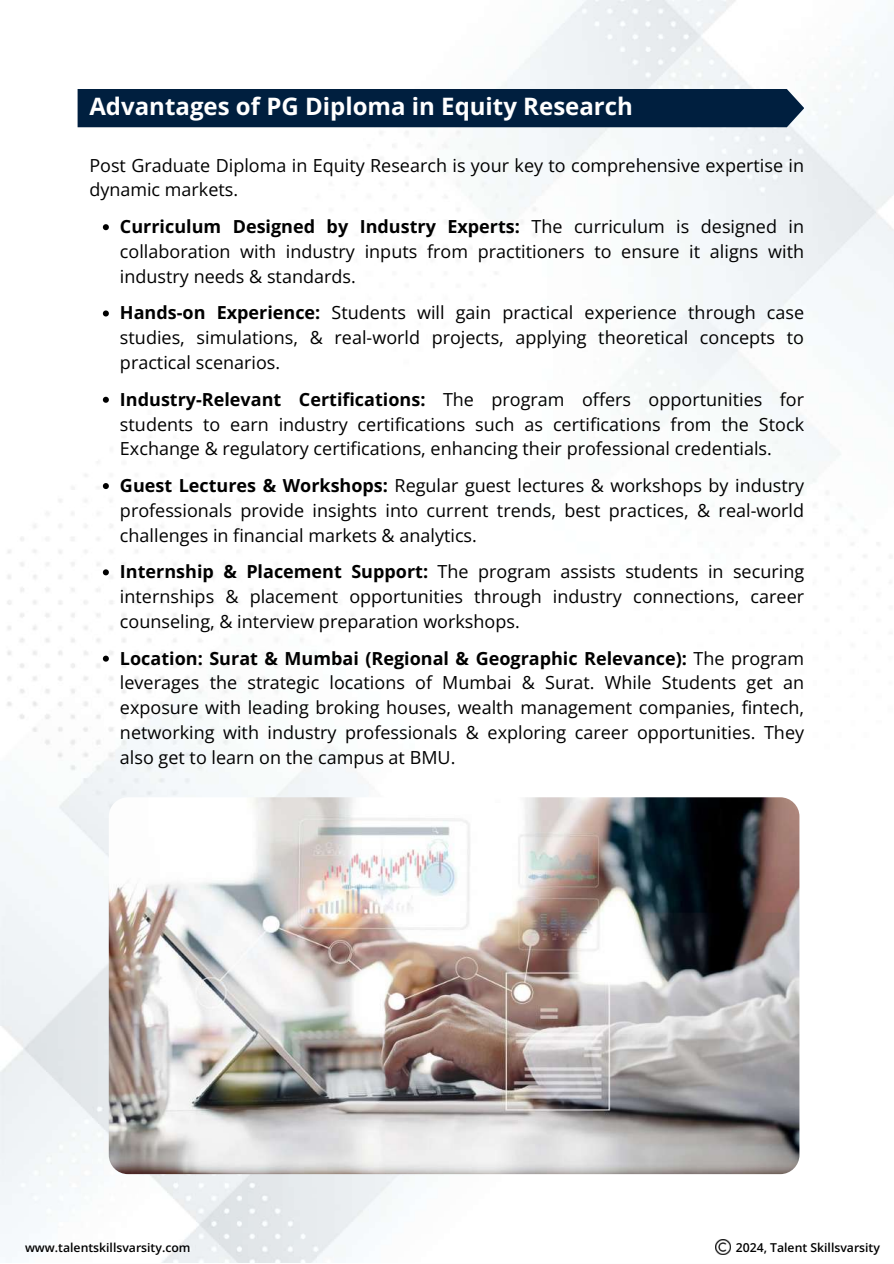
<style>
.page{position:relative;width:894px;height:1264px;background:#fff}
.page>*{position:absolute;margin:0;border:0;box-sizing:border-box;transform-origin:0 0}
.t1{font:700 24px "Open Sans";color:#fff}
.t2{font:18px/24.8px "Open Sans";color:#000;text-align:justify}
.t3{font:600 12.3px "Open Sans";color:#000}
.s1{font-weight:700}
</style>
<div class="page">
<img style="left:0;top:0;width:893px;height:1262px">
<div style="left:78px;top:89px;width:726px;height:38px;background:#001f3f"></div>
<img style="left:715px;top:1239px;width:15px;height:15px">
<svg style="left:103px;top:224px;width:6px;height:6px"></svg>
<svg style="left:103px;top:310px;width:6px;height:6px"></svg>
<svg style="left:103px;top:397px;width:6px;height:6px"></svg>
<svg style="left:103px;top:483px;width:6px;height:6px"></svg>
<svg style="left:103px;top:569px;width:6px;height:6px"></svg>
<svg style="left:103px;top:655px;width:6px;height:6px"></svg>
<img style="left:109px;top:797px;width:690px;height:377px;border-radius:19px">
<h1 class="t1" style="left:89px;top:90px;width:545px">Advantages of PG Diploma in Equity Research</h1>
<p class="t2" style="left:89px;top:152px;width:716px">Post Graduate Diploma in Equity Research is your key to comprehensive expertise in dynamic markets.</p>
<p class="t2" style="left:120px;top:214px;width:685px"><span class="s1">Curriculum Designed by Industry Experts:</span> The curriculum is designed in collaboration with industry inputs from practitioners to ensure it aligns with industry needs &amp; standards.</p>
<p class="t2" style="left:120px;top:300px;width:685px"><span class="s1">Hands-on Experience:</span> Students will gain practical experience through case studies, simulations, &amp; real-world projects, applying theoretical concepts to practical scenarios.</p>
<p class="t2" style="left:120px;top:386px;width:685px"><span class="s1">Industry-Relevant Certifications:</span> The program offers opportunities for students to earn industry certifications such as certifications from the Stock Exchange &amp; regulatory certifications, enhancing their professional credentials.</p>
<p class="t2" style="left:120px;top:472px;width:685px"><span class="s1">Guest Lectures &amp; Workshops:</span> Regular guest lectures &amp; workshops by industry professionals provide insights into current trends, best practices, &amp; real-world challenges in financial markets &amp; analytics.</p>
<p class="t2" style="left:120px;top:559px;width:685px"><span class="s1">Internship &amp; Placement Support:</span> The program assists students in securing internships &amp; placement opportunities through industry connections, career counseling, &amp; interview preparation workshops.</p>
<p class="t2" style="left:120px;top:645px;width:685px"><span class="s1">Location: Surat &amp; Mumbai (Regional &amp; Geographic Relevance):</span> The program leverages the strategic locations of Mumbai &amp; Surat. While Students get an exposure with leading broking houses, wealth management companies, fintech, networking with industry professionals &amp; exploring career opportunities. They also get to learn on the campus at BMU.</p>
<p class="t3" style="left:25px;top:1238px;width:167px">www.talentskillsvarsity.com</p>
<p class="t3" style="left:735px;top:1238px;width:146px">2024, Talent Skillsvarsity</p>
</div>
